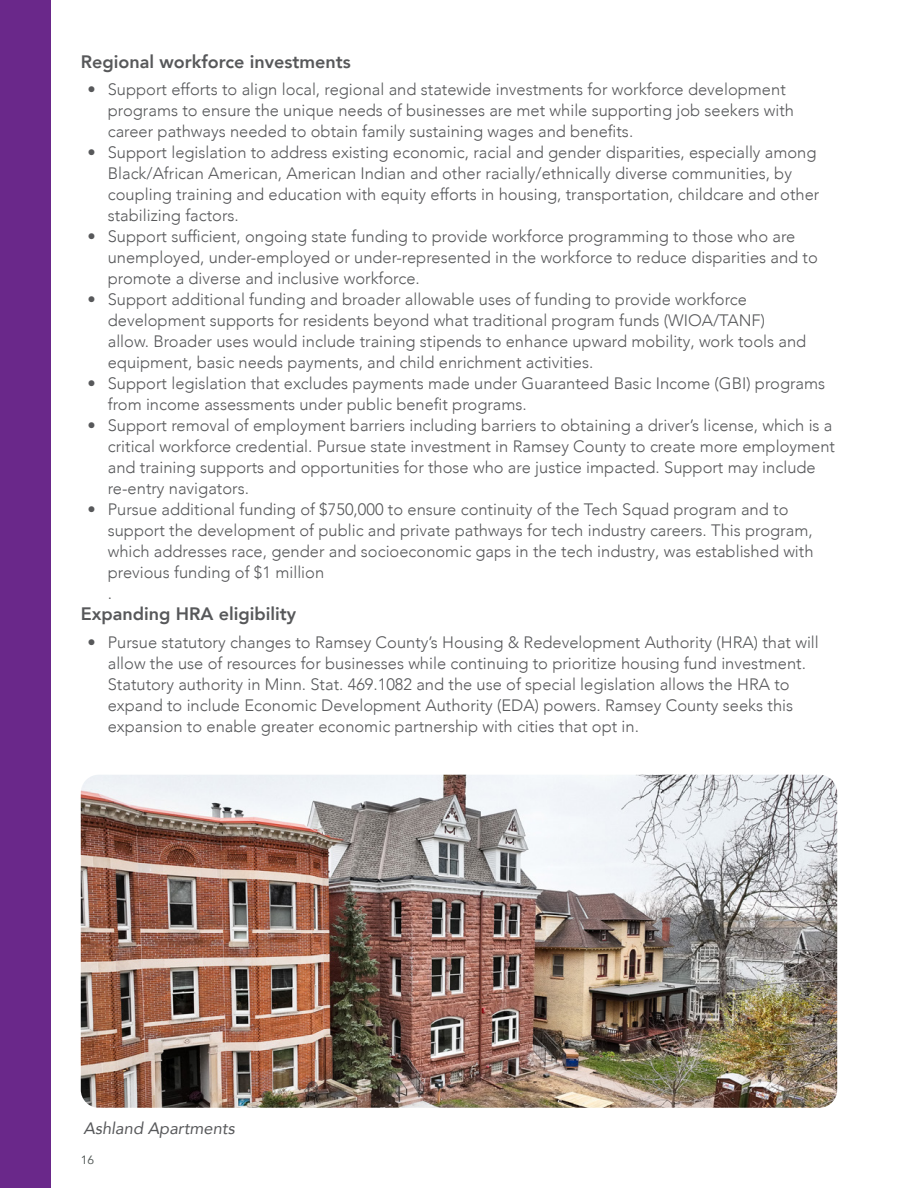
<style>
.page{position:relative;width:918px;height:1188px;background:#fff}
.page>*{position:absolute;margin:0;border:0;box-sizing:border-box;transform-origin:0 0}
.Headlines{font:800 18px "Avenir LT Com";color:#57585a}
.t1{font:300 16.5px/21px "Avenir LT Com";color:#57585a}
.t2{font:italic 16.5px "Avenir LT Com";color:#57585a}
.t3{font:12px "Avenir LT Com";color:#5a605e}
</style>
<div class="page">
<div style="left:0;top:0;width:50px;height:1188px;background:#6a288a"></div>
<img style="left:81px;top:775px;width:756px;height:333px">
<p class="Headlines" style="left:81px;top:51px;width:271px">Regional workforce investments</p>
<p class="t1" style="left:108px;top:79px;width:688px;text-indent:-20px">• Support efforts to align local, regional and statewide investments for workforce development programs to ensure the unique needs of businesses are met while supporting job seekers with career pathways needed to obtain family sustaining wages and benefits.</p>
<p class="t1" style="left:108px;top:142px;width:713px;text-indent:-20px">• Support legislation to address existing economic, racial and gender disparities, especially among Black/African American, American Indian and other racially/ethnically diverse communities, by coupling training and education with equity efforts in housing, transportation, childcare and other stabilizing factors.</p>
<p class="t1" style="left:108px;top:226px;width:712px;text-indent:-20px">• Support sufficient, ongoing state funding to provide workforce programming to those who are unemployed, under-employed or under-represented in the workforce to reduce disparities and to promote a diverse and inclusive workforce.</p>
<p class="t1" style="left:108px;top:289px;width:700px;text-indent:-20px">• Support additional funding and broader allowable uses of funding to provide workforce development supports for residents beyond what traditional program funds (WIOA/TANF) allow. Broader uses would include training stipends to enhance upward mobility, work tools and equipment, basic needs payments, and child enrichment activities.</p>
<p class="t1" style="left:108px;top:373px;width:719px;text-indent:-20px">• Support legislation that excludes payments made under Guaranteed Basic Income (GBI) programs from income assessments under public benefit programs.</p>
<p class="t1" style="left:108px;top:415px;width:729px;text-indent:-20px">• Support removal of employment barriers including barriers to obtaining a driver’s license, which is a critical workforce credential. Pursue state investment in Ramsey County to create more employment and training supports and opportunities for those who are justice impacted. Support may include re-entry navigators.</p>
<p class="t1" style="left:108px;top:499px;width:707px;text-indent:-20px">• Pursue additional funding of $750,000 to ensure continuity of the Tech Squad program and to support the development of public and private pathways for tech industry careers. This program, which addresses race, gender and socioeconomic gaps in the tech industry, was established with previous funding of $1 million<br>.</p>
<p class="Headlines" style="left:81px;top:603px;width:217px">Expanding HRA eligibility</p>
<p class="t1" style="left:108px;top:632px;width:713px;text-indent:-20px">• Pursue statutory changes to Ramsey County’s Housing &amp; Redevelopment Authority (HRA) that will allow the use of resources for businesses while continuing to prioritize housing fund investment.<br>Statutory authority in Minn. Stat. 469.1082 and the use of special legislation allows the HRA to expand to include Economic Development Authority (EDA) powers. Ramsey County seeks this expansion to enable greater economic partnership with cities that opt in.</p>
<p class="t2" style="left:83px;top:1118px;width:153px">Ashland Apartments</p>
<p class="t3" style="left:81px;top:1152px;width:15px">16</p>
</div>
